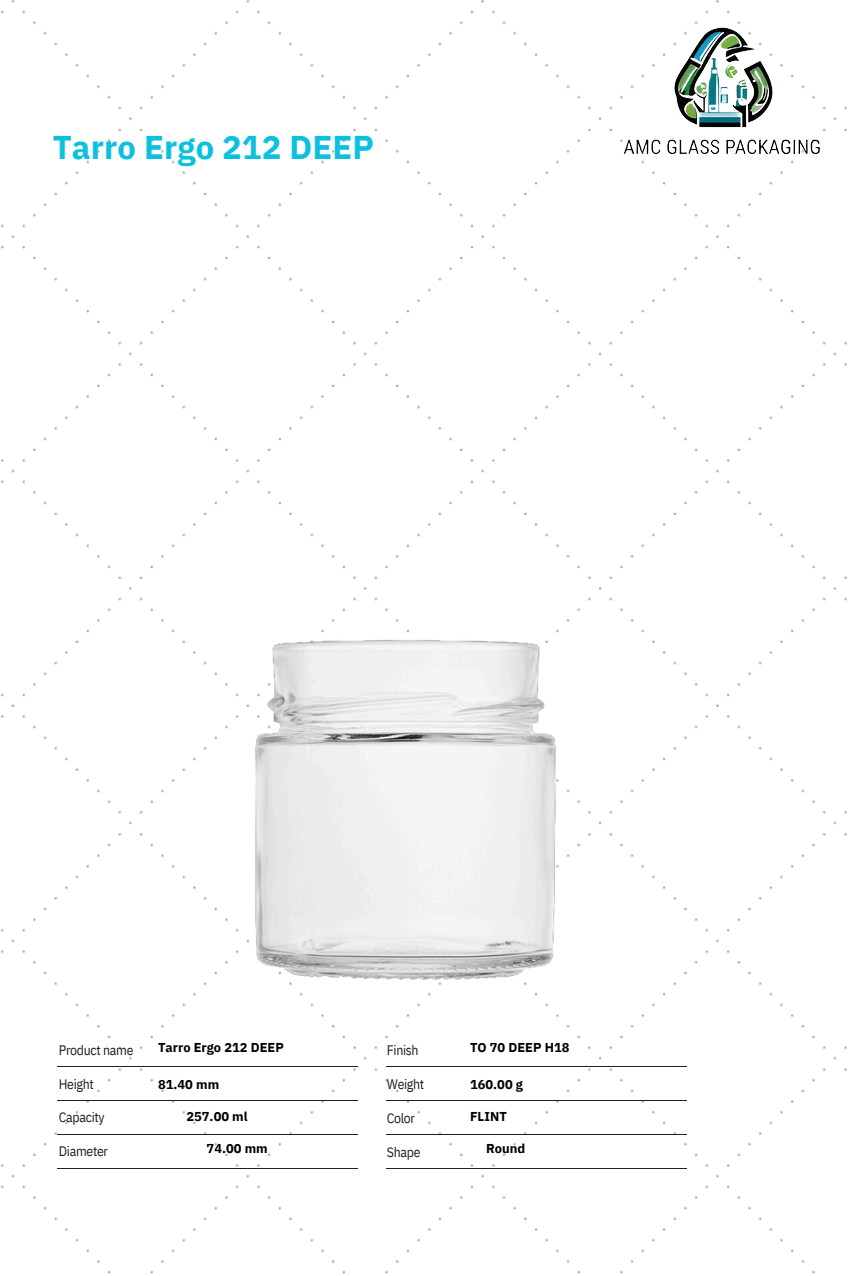
<style>
.page{position:relative;width:851px;height:1276px;background:#fff}
.page>*{position:absolute;margin:0;border:0;box-sizing:border-box;transform-origin:0 0}
.t1{font:700 32.85px "IBM Plex Sans";letter-spacing:.005em;color:#0cc0df}
.t2{font:13.65px "IBM Plex Sans Cond";letter-spacing:-.02em;color:#231f20}
.t3{font:700 12.9px "IBM Plex Sans";letter-spacing:.005em;color:#000}
</style>
<div class="page">
<hr style="left:57px;top:1066px;width:300px;height:1px;background:#231f20">
<hr style="left:57px;top:1100px;width:300px;height:1px;background:#231f20">
<hr style="left:57px;top:1134px;width:300px;height:1px;background:#231f20">
<hr style="left:57px;top:1168px;width:300px;height:1px;background:#231f20">
<hr style="left:386px;top:1066px;width:301px;height:1px;background:#231f20">
<hr style="left:386px;top:1100px;width:301px;height:1px;background:#231f20">
<hr style="left:386px;top:1134px;width:301px;height:1px;background:#231f20">
<hr style="left:386px;top:1168px;width:301px;height:1px;background:#231f20">
<img style="left:0;top:182px;width:805px;height:803px">
<svg style="left:75px;top:1239px;width:708px;height:1px"></svg>
<img style="left:599px;top:0;width:248px;height:175px">
<h3 class="t1" style="left:53px;top:125px;width:323px">Tarro Ergo 212 DEEP</h3>
<p class="t2" style="left:59px;top:1040px;width:76px">Product name</p>
<p class="t2" style="left:59px;top:1074px;width:37px">Height</p>
<h3 class="t2" style="left:59px;top:1108px;width:47px">Capacity</h3>
<p class="t2" style="left:59px;top:1142px;width:51px">Diameter</p>
<p class="t3" style="left:158px;top:1039px;width:127px">Tarro Ergo 212 DEEP</p>
<h2 class="t3" style="left:158px;top:1075px;width:63px">81.40 mm</h2>
<p class="t3" style="left:186px;top:1108px;width:63px">257.00 ml</p>
<h3 class="t3" style="left:207px;top:1140px;width:63px">74.00 mm</h3>
<h3 class="t2" style="left:387px;top:1040px;width:33px">Finish</h3>
<p class="t2" style="left:387px;top:1074px;width:39px">Weight</p>
<h3 class="t2" style="left:387px;top:1108px;width:30px">Color</h3>
<p class="t2" style="left:387px;top:1142px;width:35px">Shape</p>
<p class="t3" style="left:470px;top:1039px;width:101px">TO 70 DEEP H18</p>
<p class="t3" style="left:470px;top:1075px;width:54px">160.00 g</p>
<p class="t3" style="left:470px;top:1107px;width:38px">FLINT</p>
<h3 class="t3" style="left:486px;top:1140px;width:41px">Round</h3>
</div>
